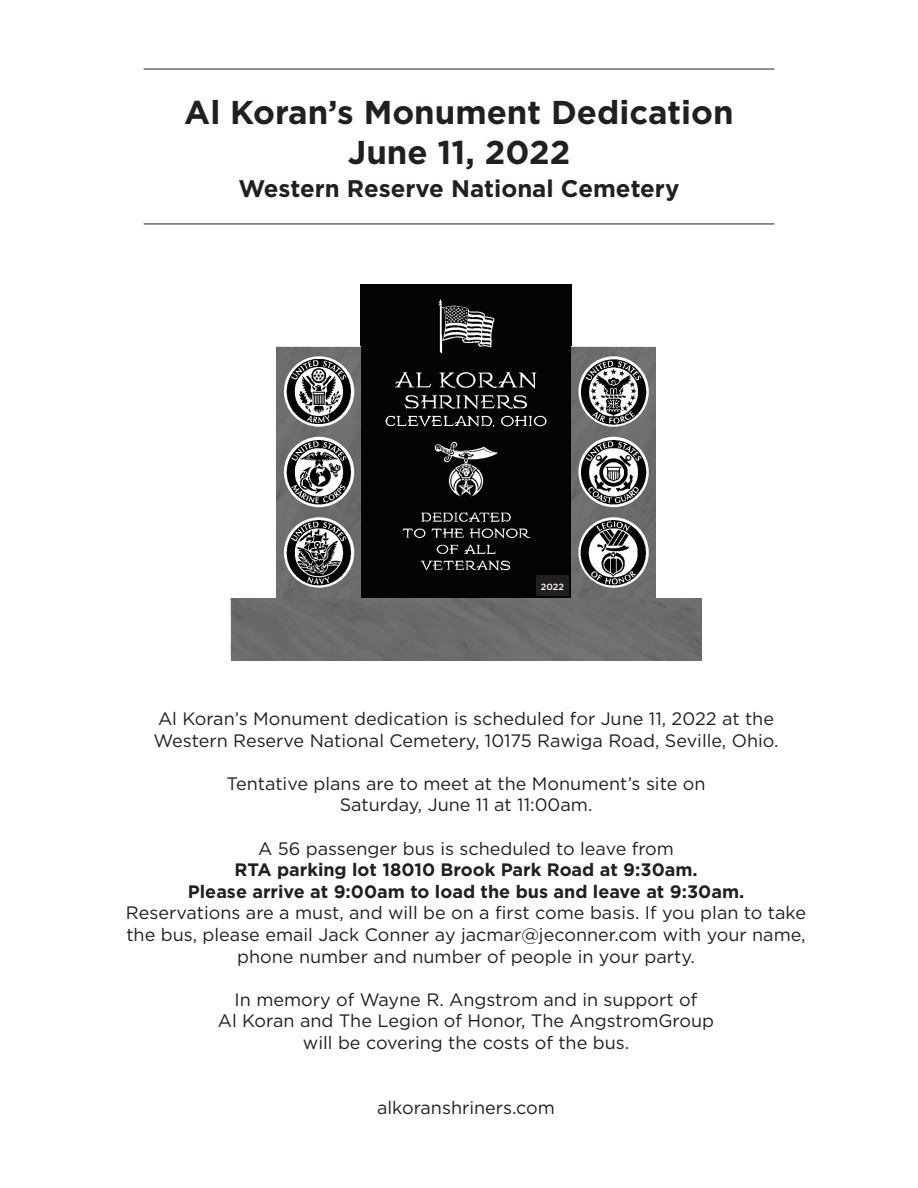
<style>
.page{position:relative;width:918px;height:1188px;background:#fff}
.page>*{position:absolute;margin:0;border:0;box-sizing:border-box;transform-origin:0 0}
.t1{font:700 33px/39.6px "Gotham";color:#231f20;text-align:center}
.t2{font:700 24px "Gotham";color:#231f20}
.t3{font:18px/21.6px "Gotham";color:#231f20;text-align:center}
.t4{font:700 18px/21.6px "Gotham";color:#231f20;text-align:center}
.t5{font:500 9px "Gotham";color:#fff}
</style>
<div class="page">
<img style="left:361px;top:284px;width:211px;height:314px">
<div style="left:231px;top:598px;width:470px;height:63px;background:#6d6b6b"></div>
<div style="left:572px;top:347px;width:84px;height:251px;background:#6e6c6c"></div>
<div style="left:276px;top:347px;width:85px;height:251px;background:#6e6c6c"></div>
<img style="left:284px;top:356px;width:70px;height:71px;border-radius:35px">
<img style="left:578px;top:356px;width:71px;height:71px;border-radius:35px">
<img style="left:284px;top:437px;width:70px;height:70px;border-radius:35px">
<img style="left:578px;top:437px;width:71px;height:70px;border-radius:35px">
<img style="left:284px;top:517px;width:70px;height:71px;border-radius:35px">
<img style="left:578px;top:517px;width:71px;height:71px;border-radius:35px">
<hr style="left:144px;top:69px;width:630px;height:1px;background:#231f20">
<hr style="left:144px;top:224px;width:630px;height:1px;background:#231f20">
<div style="left:536px;top:576px;width:33px;height:20px;background:#231f20"></div>
<h1 class="t1" style="left:184px;top:92px;width:551px">Al Koran’s Monument Dedication<br>June 11, 2022</h1>
<h2 class="t2" style="left:239px;top:174px;width:442px">Western Reserve National Cemetery</h2>
<p class="t5" style="left:541px;top:580px;width:24px">2022</p>
<p class="t3" style="left:154px;top:708px;width:627px;text-align:left">Al Koran’s Monument dedication is scheduled for June 11, 2022 at the<br>Western Reserve National Cemetery, 10175 Rawiga Road, Seville, Ohio.</p>
<p class="t3" style="left:227px;top:772px;width:480px">Tentative plans are to meet at the Monument’s site on<br>Saturday, June 11 at 11:00am.</p>
<p class="t3" style="left:258px;top:837px;width:417px">A 56 passenger bus is scheduled to leave from</p>
<p class="t4" style="left:188px;top:859px;width:558px">RTA parking lot 18010 Brook Park Road at 9:30am.<br>Please arrive at 9:00am to load the bus and leave at 9:30am.</p>
<p class="t3" style="left:126px;top:902px;width:682px">Reservations are a must, and will be on a first come basis. If you plan to take the bus, please email Jack Conner ay jacmar@jeconner.com with your name, phone number and number of people in your party.</p>
<p class="t3" style="left:218px;top:988px;width:498px">In memory of Wayne R. Angstrom and in support of<br>Al Koran and The Legion of Honor, The AngstromGroup will be covering the costs of the bus.</p>
<p class="t3" style="left:377px;top:1096px;width:179px">alkoranshriners.com</p>
</div>
